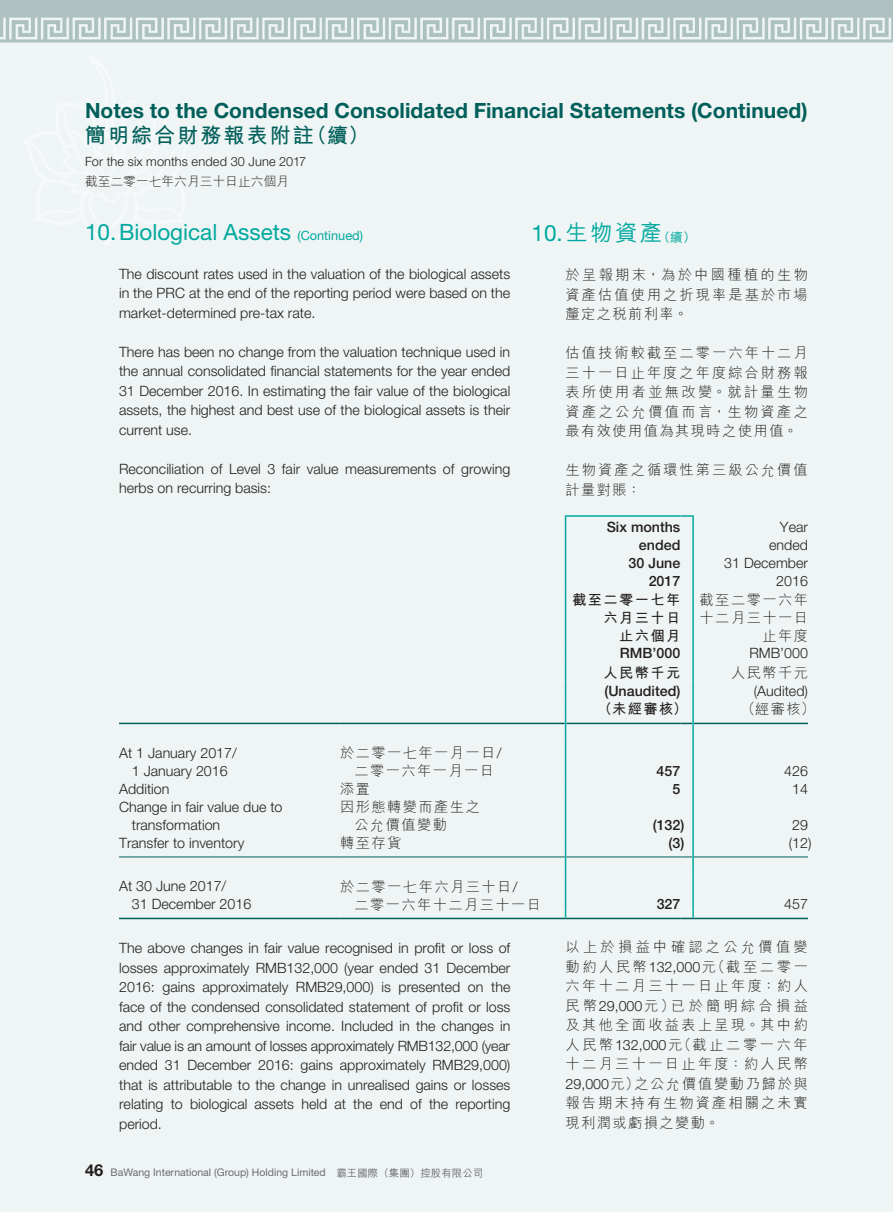
<style>
.page{position:relative;width:893px;height:1212px;background:#eff4f4}
.page>*{position:absolute;margin:0;border:0;box-sizing:border-box;transform-origin:0 0}
.t1{font:22.5px "Helvetica Neue LT Std";color:#00a99f}
.t2{font:500 22.5px "M Hei HK";color:#00a99f}
.t3{font:700 21px "Helvetica Neue LT Std";letter-spacing:.005em;color:#005f5a}
.t4{font:700 21px "M Hei HK";letter-spacing:.1em;color:#005f5a}
.t5{font:300 14.25px/19.5px "Helvetica Neue LT Std";color:#231f20;text-align:justify}
.t6{font:300 14.25px/19.5px "M Hei HK";letter-spacing:.1em;color:#231f20;text-align:justify}
.t7{font:500 14.25px/18px "Helvetica Neue LT Std";color:#231f20;text-align:right}
.t8{font:700 14.25px/18px "M Hei HK";letter-spacing:.1em;color:#231f20;text-align:right}
.t9{font:300 14.25px/19.5px "M Hei HK";letter-spacing:.145em;color:#231f20}
.t10{font:300 12.75px "Helvetica Neue LT Std";letter-spacing:.01em;color:#231f20}
.t11{font:300 12.75px "M Hei HK";color:#231f20}
.t12{font:10.5px "Helvetica Neue LT Std";color:#6c6d70}
.s1{font-size:12.75px}
.s2{font-family:"Helvetica Neue LT Std"}
.s3{font-family:"Helvetica Neue LT Std";font-weight:400}
.s4{font-weight:700;font-size:16.5px;color:#231f20}
.s5{font-family:"M Hei HK";font-weight:500}
</style>
<div class="page">
<hr style="left:119px;top:856px;width:221px;height:1px;background:#005f5a">
<hr style="left:340px;top:856px;width:225px;height:1px;background:#005f5a">
<hr style="left:566px;top:856px;width:114px;height:1px;background:#005f5a">
<hr style="left:694px;top:856px;width:114px;height:1px;background:#005f5a">
<hr style="left:119px;top:918px;width:221px;height:1px;background:#005f5a">
<hr style="left:340px;top:918px;width:226px;height:1px;background:#005f5a">
<hr style="left:566px;top:918px;width:114px;height:1px;background:#005f5a">
<hr style="left:693px;top:918px;width:115px;height:1px;background:#005f5a">
<hr style="left:119px;top:723px;width:221px;height:1px;background:#005f5a">
<hr style="left:340px;top:723px;width:225px;height:1px;background:#005f5a">
<hr style="left:566px;top:723px;width:114px;height:1px;background:#005f5a">
<hr style="left:694px;top:723px;width:114px;height:1px;background:#005f5a">
<hr style="left:565px;top:515px;width:115px;height:2px;background:#00a99f">
<svg style="left:680px;top:515px;width:14px;height:2px"></svg>
<hr style="left:565px;top:517px;width:1px;height:72px;background:#00a99f">
<hr style="left:565px;top:589px;width:1px;height:54px;background:#00a99f">
<svg style="left:565px;top:643px;width:1px;height:99px"></svg>
<hr style="left:565px;top:742px;width:1px;height:36px;background:#00a99f">
<svg style="left:565px;top:778px;width:1px;height:18px"></svg>
<hr style="left:565px;top:796px;width:1px;height:36px;background:#00a99f">
<svg style="left:565px;top:832px;width:1px;height:43px"></svg>
<hr style="left:565px;top:875px;width:1px;height:36px;background:#00a99f">
<hr style="left:692px;top:517px;width:2px;height:72px;background:#00a99f">
<hr style="left:692px;top:589px;width:2px;height:54px;background:#00a99f">
<svg style="left:680px;top:643px;width:14px;height:99px"></svg>
<hr style="left:692px;top:742px;width:2px;height:36px;background:#00a99f">
<svg style="left:692px;top:778px;width:2px;height:18px"></svg>
<hr style="left:692px;top:796px;width:2px;height:36px;background:#00a99f">
<svg style="left:680px;top:832px;width:14px;height:43px"></svg>
<hr style="left:692px;top:875px;width:2px;height:36px;background:#00a99f">
<svg style="left:680px;top:911px;width:14px;height:8px"></svg>
<h2 class="t3" style="left:85px;top:98px;width:724px">Notes to the Condensed Consolidated Financial Statements (Continued)</h2>
<h2 class="t4" style="left:85px;top:120px;width:286px">簡明綜合財務報表附註（續）</h2>
<p class="t10" style="left:85px;top:153px;width:223px">For the six months ended 30 June 2017</p>
<p class="t11" style="left:85px;top:175px;width:205px">截至二零一七年六月三十日止六個月</p>
<h1 class="t1" style="left:85px;top:218px;width:279px">10.Biological Assets <span class="s1">(Continued)</span></h1>
<p class="t5" style="left:119px;top:264px;width:393px">The discount rates used in the valuation of the biological assets in the PRC at the end of the reporting period were based on the market-determined pre-tax rate.</p>
<p class="t5" style="left:119px;top:342px;width:393px">There has been no change from the valuation technique used in the annual consolidated financial statements for the year ended 31 December 2016. In estimating the fair value of the biological assets, the highest and best use of the biological assets is their current use.</p>
<p class="t5" style="left:119px;top:459px;width:393px">Reconciliation of Level 3 fair value measurements of growing herbs on recurring basis:</p>
<p class="t5" style="left:119px;top:743px;width:119px;line-height:18px;text-align:center">At 1 January 2017/<br>1 January 2016</p>
<p class="t6" style="left:340px;top:744px;width:163px;line-height:18px;text-align:center">於二零一七年一月一日<span class="s2">/</span>二零一六年一月一日</p>
<h1 class="t2" style="left:531px;top:217px;width:166px"><span class="s3">10.</span> 生物資產<span class="s1">（續）</span></h1>
<p class="t6" style="left:566px;top:265px;width:244px">於呈報期末，為於中國種植的生物資產估值使用之折現率是基於市場釐定之稅前利率。</p>
<p class="t6" style="left:566px;top:343px;width:244px">估值技術較截至二零一六年十二月三十一日止年度之年度綜合財務報表所使用者並無改變。就計量生物資產之公允價值而言，生物資產之最有效使用值為其現時之使用值。</p>
<p class="t9" style="left:566px;top:460px;width:244px">生物資產之循環性第三級公允價值計量對賬：</p>
<p class="t7" style="left:607px;top:518px;width:75px">Six months ended<br>30 June<br>2017</p>
<p class="t5" style="left:724px;top:518px;width:85px;line-height:18px;text-align:right">Year<br>ended<br>31 December<br>2016</p>
<p class="t8" style="left:572px;top:589px;width:110px">截至二零一七年六月三十日<br>止六個月</p>
<p class="t6" style="left:700px;top:590px;width:110px;line-height:18px;text-align:right">截至二零一六年十二月三十一日止年度</p>
<p class="t7" style="left:620px;top:644px;width:62px">RMB’000</p>
<p class="t5" style="left:749px;top:643px;width:60px">RMB’000</p>
<p class="t8" style="left:603px;top:663px;width:78px">人民幣千元</p>
<p class="t6" style="left:731px;top:663px;width:78px">人民幣千元</p>
<p class="t7" style="left:604px;top:682px;width:78px">(Unaudited)</p>
<p class="t5" style="left:754px;top:681px;width:56px">(Audited)</p>
<p class="t8" style="left:598px;top:699px;width:91px">（未經審核）</p>
<p class="t6" style="left:741px;top:699px;width:76px">（經審核）</p>
<p class="t7" style="left:657px;top:761px;width:25px">457</p>
<p class="t5" style="left:784px;top:761px;width:25px">426</p>
<p class="t5" style="left:119px;top:779px;width:52px">Addition</p>
<p class="t6" style="left:340px;top:779px;width:31px">添置</p>
<p class="t7" style="left:672px;top:779px;width:9px">5</p>
<p class="t5" style="left:792px;top:779px;width:17px">14</p>
<p class="t5" style="left:132px;top:797px;width:152px;line-height:18px;text-indent:-13px">Change in fair value due to transformation</p>
<p class="t6" style="left:354px;top:798px;width:127px;line-height:18px;text-indent:-14px">因形態轉變而產生之公允價值變動</p>
<p class="t7" style="left:653px;top:815px;width:33px">(132)</p>
<p class="t5" style="left:792px;top:815px;width:17px">29</p>
<p class="t5" style="left:119px;top:833px;width:127px">Transfer to inventory</p>
<p class="t6" style="left:340px;top:833px;width:63px">轉至存貨</p>
<p class="t7" style="left:669px;top:833px;width:17px">(3)</p>
<p class="t5" style="left:789px;top:833px;width:24px">(12)</p>
<p class="t5" style="left:132px;top:876px;width:121px;line-height:18px;text-indent:-13px">At 30 June 2017/<br>31 December 2016</p>
<p class="t6" style="left:355px;top:877px;width:188px;line-height:18px;text-indent:-14px">於二零一七年六月三十日<span class="s2">/<br></span>二零一六年十二月三十一日</p>
<p class="t7" style="left:657px;top:895px;width:25px">327</p>
<p class="t5" style="left:784px;top:894px;width:25px">457</p>
<p class="t5" style="left:119px;top:938px;width:393px">The above changes in fair value recognised in profit or loss of losses approximately RMB132,000 (year ended 31 December 2016: gains approximately RMB29,000) is presented on the face of the condensed consolidated statement of profit or loss and other comprehensive income. Included in the changes in fair value is an amount of losses approximately RMB132,000 (year ended 31 December 2016: gains approximately RMB29,000) that is attributable to the change in unrealised gains or losses relating to biological assets held at the end of the reporting period.</p>
<p class="t12" style="left:85px;top:1166px;width:400px"><span class="s4">46</span> BaWang International (Group) Holding Limited <span class="s5">霸王國際（集團）控股有限公司</span></p>
<p class="t6" style="left:566px;top:937px;width:244px">以上於損益中確認之公允價值變動約人民幣<span class="s2">132,000</span>元（截至二零一六年十二月三十一日止年度：約人民幣<span class="s2">29,000</span>元）已於簡明綜合損益及其他全面收益表上呈現。其中約人民幣<span class="s2">132,000</span>元（截止二零一六年十二月三十一日止年度：約人民幣<span class="s2">29,000</span>元）之公允價值變動乃歸於與報告期末持有生物資產相關之未實現利潤或虧損之變動。</p>
</div>
